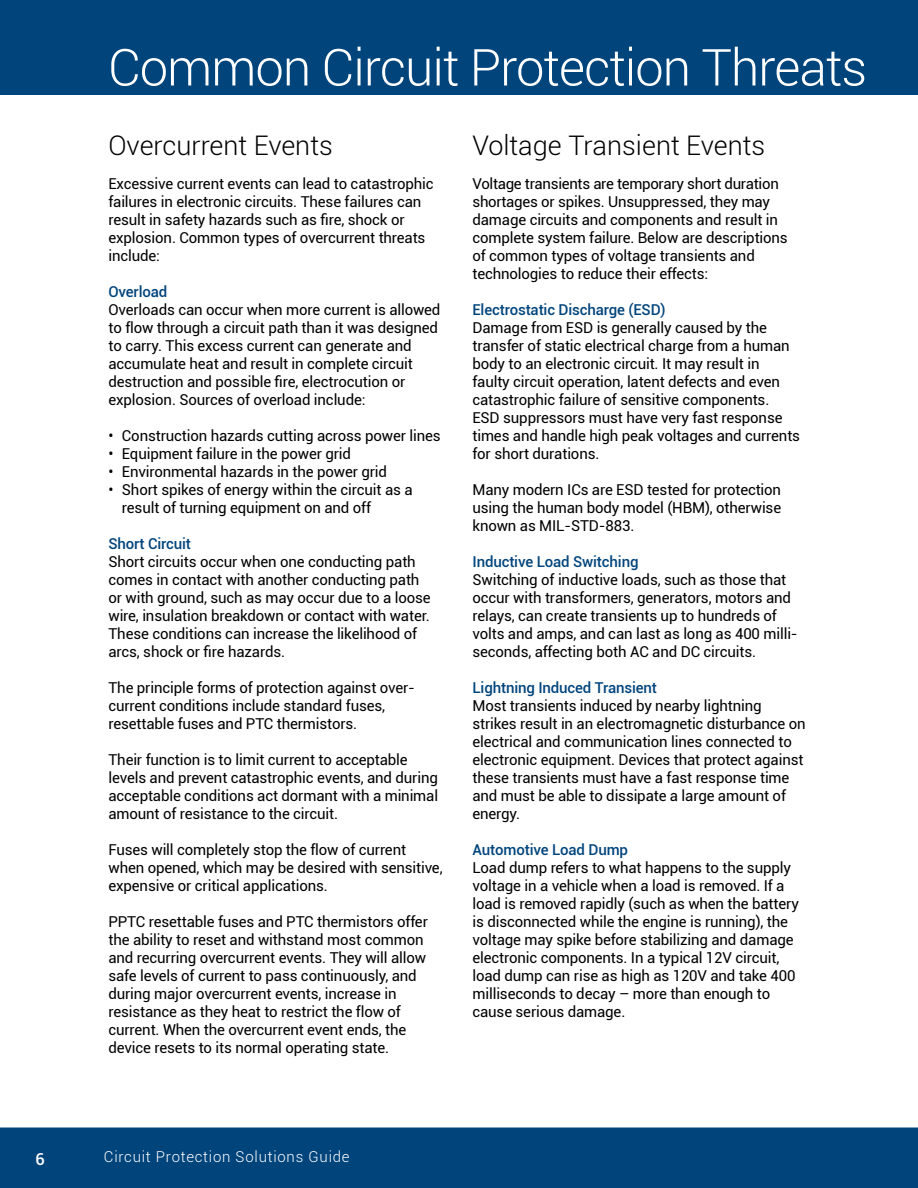
<style>
.page{position:relative;width:918px;height:1188px;background:#fff}
.page>*{position:absolute;margin:0;border:0;box-sizing:border-box;transform-origin:0 0}
.t1{font:300 51px "Roboto";letter-spacing:-.02em;color:#fff}
.t2{font:300 27px "Roboto";color:#000}
.t3{font:500 16.5px "Roboto";color:#fff}
.t4{font:15px/18px "Roboto";letter-spacing:-.01em;color:#000}
.t5{font:500 15px "Roboto";letter-spacing:-.01em;color:#00447c}
.t6{font:300 15px "Roboto";letter-spacing:.05em;color:#fff}
</style>
<div class="page">
<div style="left:0;top:0;width:918px;height:94px;background:#00447c"></div>
<div style="left:0;top:1128px;width:918px;height:60px;background:#00447c"></div>
<h1 class="t1" style="left:108px;top:32px;width:761px">Common Circuit Protection Threats</h1>
<h2 class="t2" style="left:108px;top:127px;width:226px">Overcurrent Events</h2>
<p class="t4" style="left:108px;top:175px;width:327px">Excessive current events can lead to catastrophic failures in electronic circuits. These failures can result in safety hazards such as fire, shock or explosion. Common types of overcurrent threats include:</p>
<p class="t5" style="left:108px;top:282px;width:60px">Overload</p>
<p class="t4" style="left:108px;top:301px;width:333px">Overloads can occur when more current is allowed to flow through a circuit path than it was designed to carry. This excess current can generate and accumulate heat and result in complete circuit destruction and possible fire, electrocution or explosion. Sources of overload include:</p>
<p class="t4" style="left:108px;top:427px;width:334px">• Construction hazards cutting across power lines</p>
<p class="t4" style="left:108px;top:445px;width:244px">• Equipment failure in the power grid</p>
<p class="t4" style="left:108px;top:463px;width:280px">• Environmental hazards in the power grid</p>
<p class="t4" style="left:122px;top:481px;width:292px;text-indent:-14px">• Short spikes of energy within the circuit as a result of turning equipment on and off</p>
<p class="t5" style="left:108px;top:534px;width:84px">Short Circuit</p>
<p class="t4" style="left:108px;top:553px;width:324px">Short circuits occur when one conducting path comes in contact with another conducting path or with ground, such as may occur due to a loose wire, insulation breakdown or contact with water.<br>These conditions can increase the likelihood of arcs, shock or fire hazards.</p>
<p class="t4" style="left:108px;top:679px;width:308px">The principle forms of protection against over&shy;current conditions include standard fuses, resettable fuses and PTC thermistors.</p>
<p class="t4" style="left:108px;top:751px;width:331px">Their function is to limit current to acceptable levels and prevent catastrophic events, and during acceptable conditions act dormant with a minimal amount of resistance to the circuit.</p>
<p class="t4" style="left:108px;top:841px;width:336px">Fuses will completely stop the flow of current when opened, which may be desired with sensitive, expensive or critical applications.</p>
<p class="t4" style="left:108px;top:913px;width:321px">PPTC resettable fuses and PTC thermistors offer the ability to reset and withstand most common and recurring overcurrent events. They will allow safe levels of current to pass continuously, and during major overcurrent events, increase in resistance as they heat to restrict the flow of current. When the overcurrent event ends, the device resets to its normal operating state.</p>
<h2 class="t2" style="left:472px;top:127px;width:294px">Voltage Transient Events</h2>
<p class="t4" style="left:472px;top:175px;width:317px">Voltage transients are temporary short duration shortages or spikes. Unsuppressed, they may damage circuits and components and result in complete system failure. Below are descriptions of common types of voltage transients and technologies to reduce their effects:</p>
<p class="t5" style="left:472px;top:300px;width:195px">Electrostatic Discharge (ESD)</p>
<p class="t4" style="left:472px;top:319px;width:329px">Damage from ESD is generally caused by the transfer of static electrical charge from a human body to an electronic circuit. It may result in faulty circuit operation, latent defects and even catastrophic failure of sensitive components.<br>ESD suppressors must have very fast response times and handle high peak voltages and currents for short durations.</p>
<p class="t4" style="left:472px;top:481px;width:310px;text-align:justify">Many modern ICs are ESD tested for protection using the human body model (HBM), otherwise known as MIL-STD-883.</p>
<p class="t5" style="left:472px;top:552px;width:167px">Inductive Load Switching</p>
<p class="t4" style="left:472px;top:571px;width:327px">Switching of inductive loads, such as those that occur with transformers, generators, motors and relays, can create transients up to hundreds of volts and amps, and can last as long as 400 milli&shy;seconds, affecting both AC and DC circuits.</p>
<p class="t5" style="left:472px;top:678px;width:186px">Lightning Induced Transient</p>
<p class="t4" style="left:472px;top:697px;width:335px">Most transients induced by nearby lightning strikes result in an electromagnetic disturbance on electrical and communication lines connected to electronic equipment. Devices that protect against these transients must have a fast response time and must be able to dissipate a large amount of energy.</p>
<p class="t5" style="left:472px;top:840px;width:157px">Automotive Load Dump</p>
<p class="t4" style="left:472px;top:859px;width:328px">Load dump refers to what happens to the supply voltage in a vehicle when a load is removed. If a load is removed rapidly (such as when the battery is disconnected while the engine is running), the voltage may spike before stabilizing and damage electronic components. In a typical 12V circuit, load dump can rise as high as 120V and take 400 milliseconds to decay – more than enough to cause serious damage.</p>
<p class="t3" style="left:36px;top:1147px;width:11px">6</p>
<p class="t6" style="left:104px;top:1147px;width:247px">Circuit Protection Solutions Guide</p>
</div>
